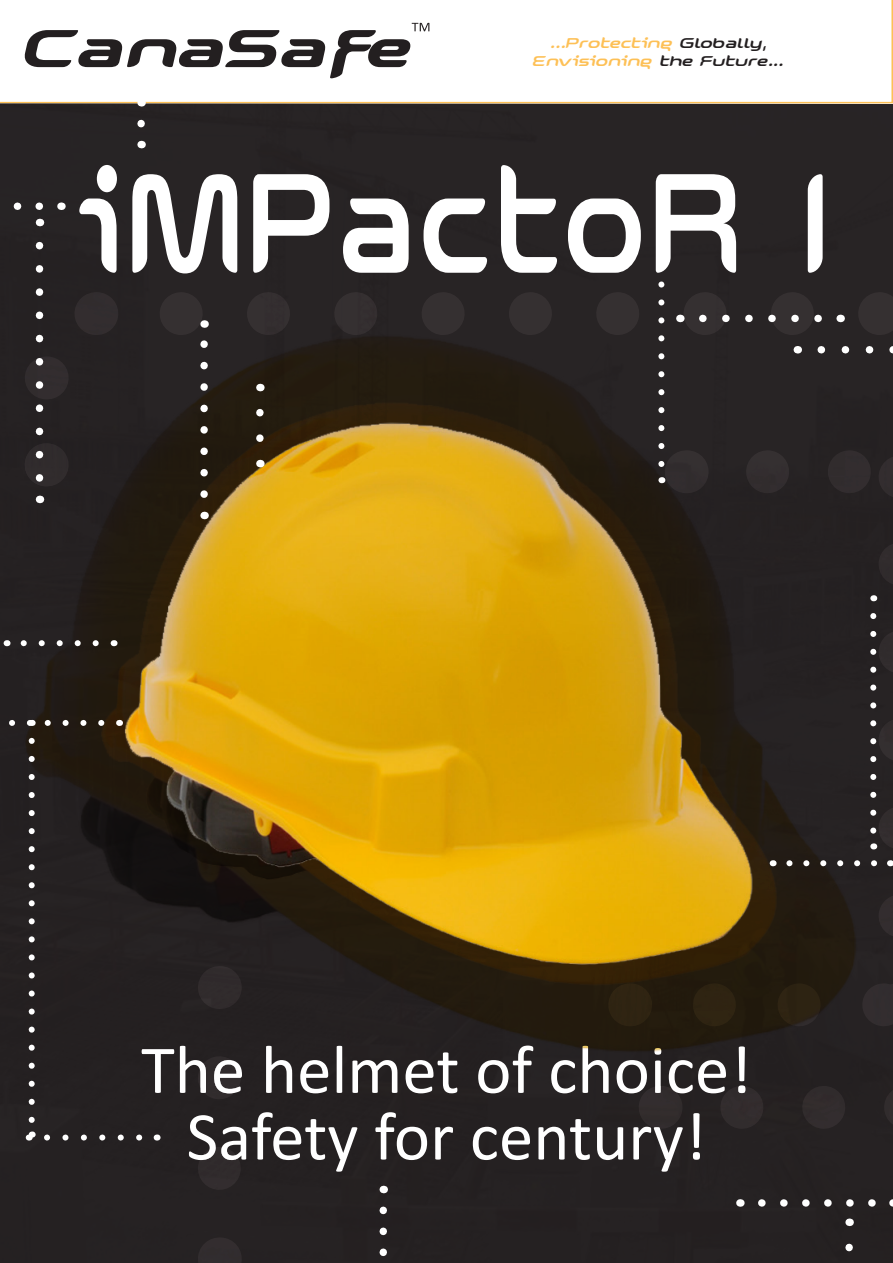
<style>
.page{position:relative;width:893px;height:1263px;background:#fff}
.page>*{position:absolute;margin:0;border:0;box-sizing:border-box;transform-origin:0 0}
.t1{font:149.25px "Snowslider Standard";letter-spacing:.05em;color:#fff;scale:.67 1}
.t2{font:69px/66.6px "Calibri";color:#fff;text-align:center}
.t3{font:italic 15px/18px "Snowslider";color:#fdc056;text-align:center}
.s1{color:#231f20}
</style>
<div class="page">
<svg style="left:0;top:0;width:893px;height:103px"></svg>
<svg style="left:23px;top:23px;width:406px;height:55px"></svg>
<div style="left:0;top:103px;width:893px;height:1160px;background:#262223"></div>
<hr style="left:96px;top:292px;width:1px;height:43px;background:#fff">
<svg style="left:742px;top:1086px;width:150px;height:43px;background:#292525"></svg>
<hr style="left:660px;top:1086px;width:1px;height:43px;background:#fff">
<hr style="left:892px;top:1086px;width:1px;height:43px;background:#fff">
<svg style="left:876px;top:983px;width:16px;height:43px"></svg>
<hr style="left:892px;top:983px;width:1px;height:43px;background:#fff">
<svg style="left:198px;top:1073px;width:43px;height:95px;background:#292425"></svg>
<svg style="left:219px;top:1237px;width:1px;height:26px"></svg>
<hr style="left:892px;top:982px;width:1px;height:43px;background:#fff">
<hr style="left:892px;top:455px;width:1px;height:43px;background:#fff">
<img style="left:0;top:316px;width:876px;height:757px">
<img style="left:1px;top:388px;width:864px;height:614px">
<img style="left:31px;top:409px;width:804px;height:572px">
<svg style="left:15px;top:640px;width:81px;height:6px"></svg>
<svg style="left:29px;top:741px;width:6px;height:384px"></svg>
<svg style="left:0;top:720px;width:101px;height:6px"></svg>
<svg style="left:47px;top:1134px;width:100px;height:6px"></svg>
<svg style="left:29px;top:1131px;width:4px;height:9px"></svg>
<svg style="left:379px;top:1210px;width:8px;height:53px"></svg>
<svg style="left:789px;top:521px;width:104px;height:395px;background:#292425"></svg>
<svg style="left:137px;top:113px;width:8px;height:11px"></svg>
<svg style="left:139px;top:284px;width:754px;height:210px;background:#3e3422"></svg>
<svg style="left:0;top:202px;width:39px;height:8px"></svg>
<svg style="left:25px;top:246px;width:43px;height:242px;background:#312d2e"></svg>
<svg style="left:762px;top:1199px;width:120px;height:8px"></svg>
<svg style="left:892px;top:1159px;width:1px;height:104px"></svg>
<svg style="left:845px;top:1247px;width:8px;height:16px"></svg>
<p class="t3" style="left:533px;top:33px;width:252px">...Protecting <span class="s1">Globally,<br></span>Envisioning <span class="s1">the Future...</span></p>
<h1 class="t1" style="left:78px;top:133px;width:1123px">iMPactoR I</h1>
<h2 class="t2" style="left:141px;top:1037px;width:612px">The helmet of choice!<br>Safety for century!</h2>
</div>
